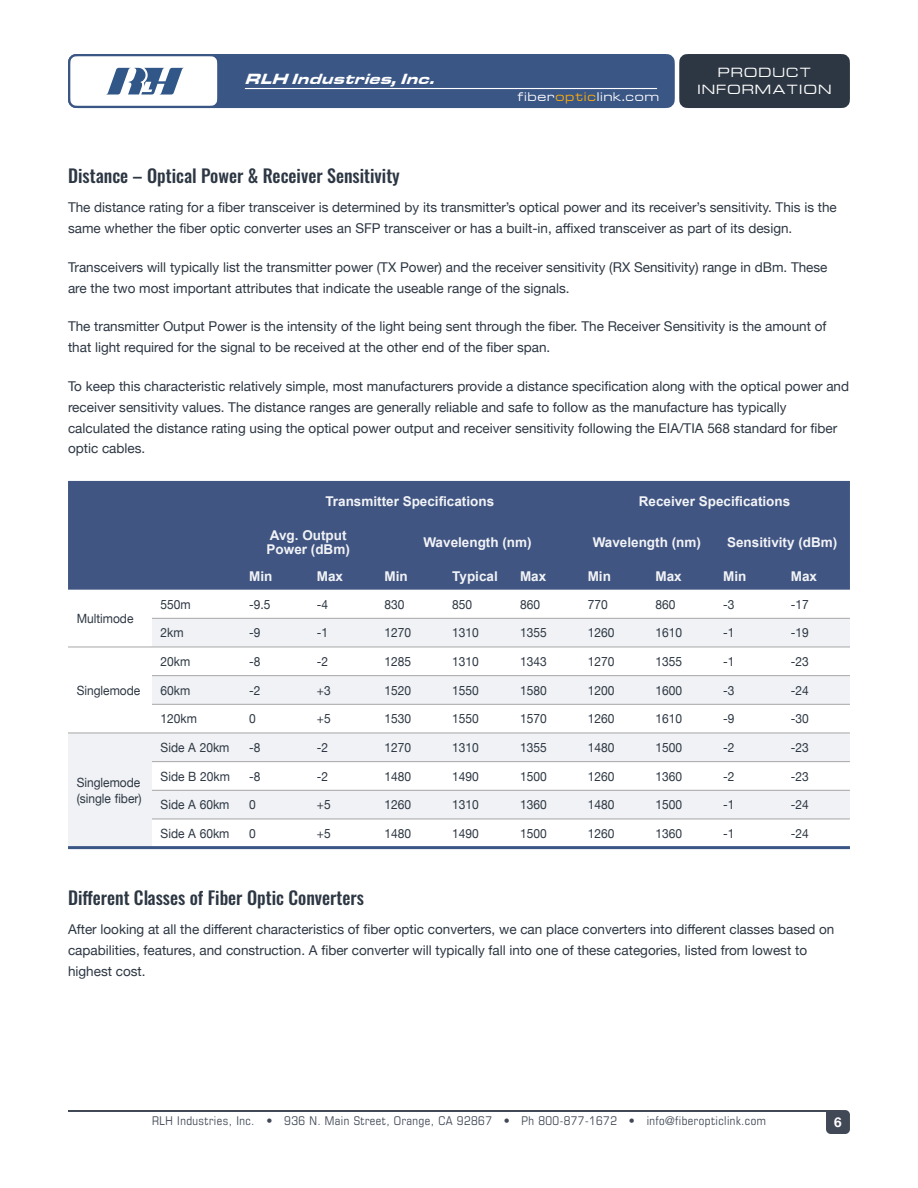
<style>
.page{position:relative;width:918px;height:1188px;background:#fff}
.page>*{position:absolute;margin:0;border:0;box-sizing:border-box;transform-origin:0 0}
.t1{font:500 18px "Oswald";color:#2d3743}
.t2{font:italic 15.3px "Eurostile T Blac Exte";color:#fff}
.t3{font:13.5px/20.9px "Helvetica Neue";color:#2d3743}
.t4{font:700 13.5px/14px "Arial";color:#f2f3f7}
.t5{font:700 13.5px "Helvetica Neue";color:#fff}
.t6{font:12.75px/16.5px "Helvetica Neue";color:#2d3743;scale:.94 1}
.t7{font:condensed 12px "Eurostile";letter-spacing:.035em;color:#424956}
.t8{font:12px/16.5px "Euro Technic Ext";letter-spacing:.12em;color:#fff;text-align:center}
.t9{font:11.25px "Euro Technic Ext";letter-spacing:.075em;color:#fff}
.s1{color:#ffac0a}
</style>
<div class="page">
<svg style="left:68px;top:54px;width:782px;height:54px;background:#546989"></svg>
<hr style="left:245px;top:88px;width:412px;height:1px;background:#fff">
<hr style="left:68px;top:1110px;width:772px;height:2px;background:#424956">
<svg style="left:826px;top:1110px;width:24px;height:24px"></svg>
<div style="left:68px;top:481px;width:782px;height:109px;background:#405581"></div>
<svg style="left:68px;top:619px;width:782px;height:227px;fill:#f0f2f5"></svg>
<div style="left:152px;top:819px;width:698px;height:29px;background:#fff"></div>
<hr style="left:152px;top:618px;width:698px;height:1px;background:#a6a6a6">
<hr style="left:68px;top:647px;width:782px;height:1px;background:#a6a6a6">
<hr style="left:152px;top:675px;width:698px;height:1px;background:#a6a6a6">
<hr style="left:152px;top:704px;width:698px;height:1px;background:#a6a6a6">
<hr style="left:68px;top:733px;width:782px;height:1px;background:#a6a6a6">
<hr style="left:152px;top:761px;width:698px;height:1px;background:#a6a6a6">
<hr style="left:152px;top:790px;width:698px;height:1px;background:#a6a6a6">
<hr style="left:152px;top:819px;width:698px;height:1px;background:#a6a6a6">
<hr style="left:68px;top:846px;width:782px;height:3px;background:#3a5685">
<p class="t2" style="left:244px;top:72px;width:197px">RLH Industries,Inc.</p>
<h1 class="t1" style="left:68px;top:162px;width:333px">Distance – Optical Power &amp; Receiver Sensitivity</h1>
<p class="t9" style="left:517px;top:92px;width:143px">fiber<span class="s1">optic</span>link.com</p>
<p class="t8" style="left:698px;top:66px;width:135px">PRODUCT<br>INFORMATION</p>
<p class="t3" style="left:68px;top:197px;width:770px">The distance rating for a fiber transceiver is determined by its transmitter’s optical power and its receiver’s sensitivity. This is the same whether the fiber optic converter uses an SFP transceiver or has a built-in, affixed transceiver as part of its design.</p>
<p class="t3" style="left:68px;top:256px;width:761px">Transceivers will typically list the transmitter power (TX Power) and the receiver sensitivity (RX Sensitivity) range in dBm. These are the two most important attributes that indicate the useable range of the signals.</p>
<p class="t3" style="left:68px;top:316px;width:760px">The transmitter Output Power is the intensity of the light being sent through the fiber. The Receiver Sensitivity is the amount of that light required for the signal to be received at the other end of the fiber span.</p>
<p class="t3" style="left:68px;top:376px;width:783px">To keep this characteristic relatively simple, most manufacturers provide a distance specification along with the optical power and receiver sensitivity values. The distance ranges are generally reliable and safe to follow as the manufacture has typically calculated the distance rating using the optical power output and receiver sensitivity following the EIA/TIA 568 standard for fiber optic cables.</p>
<p class="t6" style="left:77px;top:610px;width:62px">Multimode</p>
<p class="t6" style="left:77px;top:682px;width:69px">Singlemode</p>
<p class="t6" style="left:77px;top:774px;width:71px">Singlemode (single fiber)</p>
<p class="t4" style="left:325px;top:496px;width:170px">Transmitter Specifications</p>
<p class="t4" style="left:639px;top:496px;width:153px">Receiver Specifications</p>
<p class="t4" style="left:267px;top:530px;width:85px">Avg. Output<br>Power (dBm)</p>
<p class="t4" style="left:423px;top:537px;width:110px">Wavelength (nm)</p>
<p class="t4" style="left:593px;top:537px;width:110px">Wavelength (nm)</p>
<p class="t4" style="left:727px;top:537px;width:112px">Sensitivity (dBm)</p>
<p class="t4" style="left:249px;top:571px;width:25px">Min</p>
<p class="t4" style="left:317px;top:571px;width:28px">Max</p>
<p class="t4" style="left:385px;top:571px;width:25px">Min</p>
<p class="t4" style="left:452px;top:571px;width:47px">Typical</p>
<p class="t4" style="left:520px;top:571px;width:28px">Max</p>
<p class="t4" style="left:588px;top:571px;width:25px">Min</p>
<p class="t4" style="left:655px;top:571px;width:28px">Max</p>
<p class="t4" style="left:723px;top:571px;width:25px">Min</p>
<p class="t4" style="left:791px;top:571px;width:28px">Max</p>
<p class="t6" style="left:161px;top:596px;width:34px">550m</p>
<p class="t6" style="left:249px;top:596px;width:24px">-9.5</p>
<p class="t6" style="left:317px;top:596px;width:14px">-4</p>
<p class="t6" style="left:385px;top:596px;width:23px">830</p>
<p class="t6" style="left:452px;top:596px;width:23px">850</p>
<p class="t6" style="left:520px;top:596px;width:23px">860</p>
<p class="t6" style="left:588px;top:596px;width:23px">770</p>
<p class="t6" style="left:655px;top:596px;width:23px">860</p>
<p class="t6" style="left:723px;top:596px;width:14px">-3</p>
<p class="t6" style="left:791px;top:596px;width:21px">-17</p>
<p class="t6" style="left:161px;top:624px;width:26px">2km</p>
<p class="t6" style="left:249px;top:624px;width:14px">-9</p>
<p class="t6" style="left:317px;top:624px;width:14px">-1</p>
<p class="t6" style="left:385px;top:624px;width:30px">1270</p>
<p class="t6" style="left:452px;top:624px;width:30px">1310</p>
<p class="t6" style="left:520px;top:624px;width:30px">1355</p>
<p class="t6" style="left:588px;top:624px;width:30px">1260</p>
<p class="t6" style="left:655px;top:624px;width:30px">1610</p>
<p class="t6" style="left:723px;top:624px;width:14px">-1</p>
<p class="t6" style="left:791px;top:624px;width:21px">-19</p>
<p class="t6" style="left:161px;top:653px;width:33px">20km</p>
<p class="t6" style="left:249px;top:653px;width:14px">-8</p>
<p class="t6" style="left:317px;top:653px;width:14px">-2</p>
<p class="t6" style="left:385px;top:653px;width:30px">1285</p>
<p class="t6" style="left:452px;top:653px;width:30px">1310</p>
<p class="t6" style="left:520px;top:653px;width:30px">1343</p>
<p class="t6" style="left:588px;top:653px;width:30px">1270</p>
<p class="t6" style="left:655px;top:653px;width:30px">1355</p>
<p class="t6" style="left:723px;top:653px;width:14px">-1</p>
<p class="t6" style="left:791px;top:653px;width:21px">-23</p>
<p class="t6" style="left:161px;top:682px;width:33px">60km</p>
<p class="t6" style="left:249px;top:682px;width:14px">-2</p>
<p class="t6" style="left:317px;top:682px;width:16px">+3</p>
<p class="t6" style="left:385px;top:682px;width:30px">1520</p>
<p class="t6" style="left:452px;top:682px;width:30px">1550</p>
<p class="t6" style="left:520px;top:682px;width:30px">1580</p>
<p class="t6" style="left:588px;top:682px;width:30px">1200</p>
<p class="t6" style="left:655px;top:682px;width:30px">1600</p>
<p class="t6" style="left:723px;top:682px;width:14px">-3</p>
<p class="t6" style="left:791px;top:682px;width:21px">-24</p>
<p class="t6" style="left:161px;top:710px;width:40px">120km</p>
<p class="t6" style="left:249px;top:710px;width:9px">0</p>
<p class="t6" style="left:317px;top:710px;width:16px">+5</p>
<p class="t6" style="left:385px;top:710px;width:30px">1530</p>
<p class="t6" style="left:452px;top:710px;width:30px">1550</p>
<p class="t6" style="left:520px;top:710px;width:30px">1570</p>
<p class="t6" style="left:588px;top:710px;width:30px">1260</p>
<p class="t6" style="left:655px;top:710px;width:30px">1610</p>
<p class="t6" style="left:723px;top:710px;width:14px">-9</p>
<p class="t6" style="left:791px;top:710px;width:21px">-30</p>
<p class="t6" style="left:161px;top:739px;width:75px">Side A 20km</p>
<p class="t6" style="left:249px;top:739px;width:14px">-8</p>
<p class="t6" style="left:317px;top:739px;width:14px">-2</p>
<p class="t6" style="left:385px;top:739px;width:30px">1270</p>
<p class="t6" style="left:452px;top:739px;width:30px">1310</p>
<p class="t6" style="left:520px;top:739px;width:30px">1355</p>
<p class="t6" style="left:588px;top:739px;width:30px">1480</p>
<p class="t6" style="left:655px;top:739px;width:30px">1500</p>
<p class="t6" style="left:723px;top:739px;width:14px">-2</p>
<p class="t6" style="left:791px;top:739px;width:21px">-23</p>
<p class="t6" style="left:161px;top:768px;width:75px">Side B 20km</p>
<p class="t6" style="left:249px;top:768px;width:14px">-8</p>
<p class="t6" style="left:317px;top:768px;width:14px">-2</p>
<p class="t6" style="left:385px;top:768px;width:30px">1480</p>
<p class="t6" style="left:452px;top:768px;width:30px">1490</p>
<p class="t6" style="left:520px;top:768px;width:30px">1500</p>
<p class="t6" style="left:588px;top:768px;width:30px">1260</p>
<p class="t6" style="left:655px;top:768px;width:30px">1360</p>
<p class="t6" style="left:723px;top:768px;width:14px">-2</p>
<p class="t6" style="left:791px;top:768px;width:21px">-23</p>
<p class="t6" style="left:161px;top:796px;width:75px">Side A 60km</p>
<p class="t6" style="left:249px;top:796px;width:9px">0</p>
<p class="t6" style="left:317px;top:796px;width:16px">+5</p>
<p class="t6" style="left:385px;top:796px;width:30px">1260</p>
<p class="t6" style="left:452px;top:796px;width:30px">1310</p>
<p class="t6" style="left:520px;top:796px;width:30px">1360</p>
<p class="t6" style="left:588px;top:796px;width:30px">1480</p>
<p class="t6" style="left:655px;top:796px;width:30px">1500</p>
<p class="t6" style="left:723px;top:796px;width:14px">-1</p>
<p class="t6" style="left:791px;top:796px;width:21px">-24</p>
<p class="t6" style="left:161px;top:825px;width:75px">Side A 60km</p>
<p class="t6" style="left:249px;top:825px;width:9px">0</p>
<p class="t6" style="left:317px;top:825px;width:16px">+5</p>
<p class="t6" style="left:385px;top:825px;width:30px">1480</p>
<p class="t6" style="left:452px;top:825px;width:30px">1490</p>
<p class="t6" style="left:520px;top:825px;width:30px">1500</p>
<p class="t6" style="left:588px;top:825px;width:30px">1260</p>
<p class="t6" style="left:655px;top:825px;width:30px">1360</p>
<p class="t6" style="left:723px;top:825px;width:14px">-1</p>
<p class="t6" style="left:791px;top:825px;width:21px">-24</p>
<h1 class="t1" style="left:68px;top:884px;width:298px">Different Classes of Fiber Optic Converters</h1>
<p class="t3" style="left:68px;top:919px;width:768px">After looking at all the different characteristics of fiber optic converters, we can place converters into different classes based on capabilities, features, and construction. A fiber converter will typically fall into one of these categories, listed from lowest to highest cost.</p>
<p class="t7" style="left:152px;top:1117px;width:615px">RLH Industries, Inc. • 936 N. Main Street, Orange, CA 92867 • Ph 800-877-1672 • info@fiberopticlink.com</p>
<p class="t5" style="left:834px;top:1114px;width:9px">6</p>
</div>
